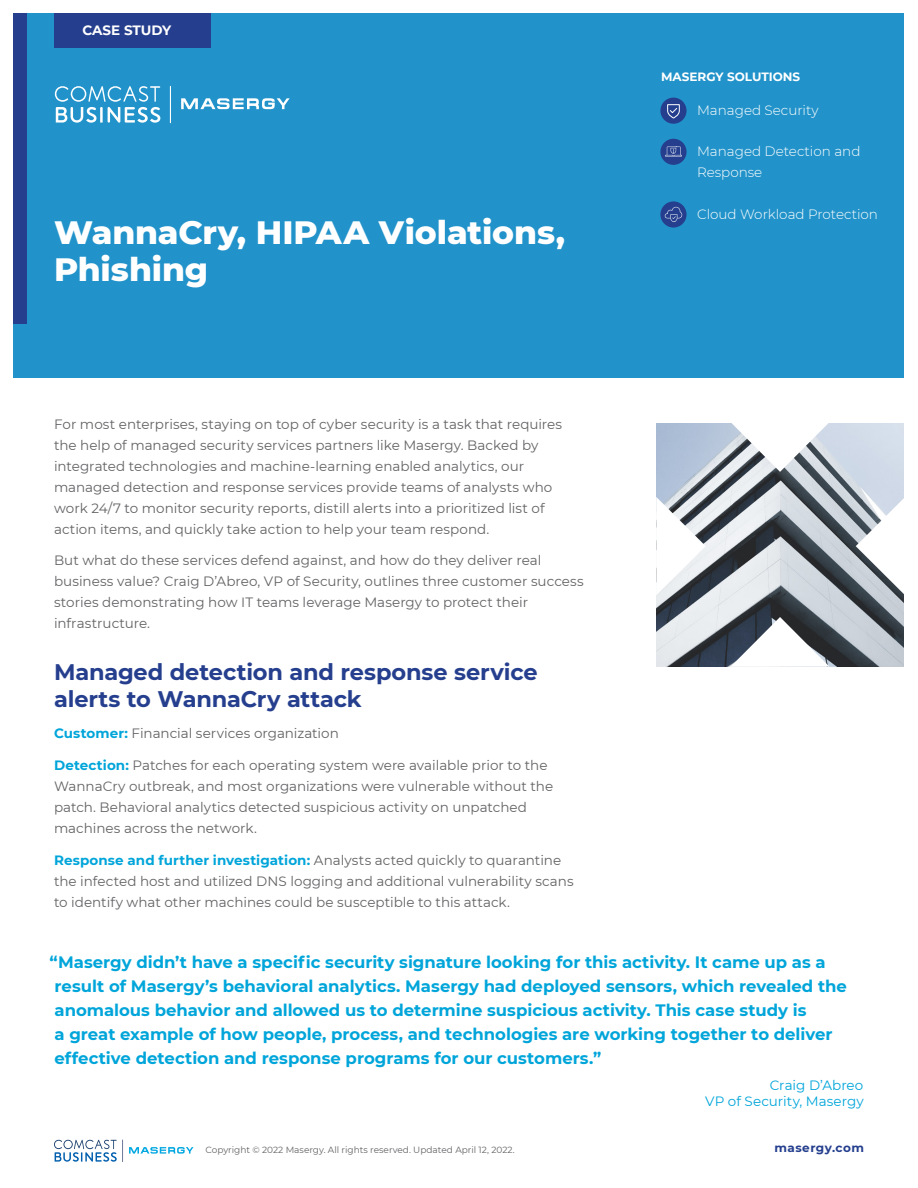
<style>
.page{position:relative;width:918px;height:1188px;background:#fff}
.page>*{position:absolute;margin:0;border:0;box-sizing:border-box;transform-origin:0 0}
.t1{font:800 33px/37.5px "Montserrat";letter-spacing:-.005em;color:#fff}
.Subhead_1{font:700 22.5px/27px "Montserrat";letter-spacing:-.005em;color:#253f8e}
.t2{font:700 16.5px/24px "Montserrat";color:#00a5da}
.Body_paragraph{font:13.5px/21px "Montserrat";color:#636366}
.t3{font:300 13.5px/21px "Montserrat";color:#fff}
.t4{font:13.5px/16.5px "Montserrat";color:#00a5da;text-align:right}
.t5{font:700 13.5px "Montserrat";letter-spacing:-.01em;color:#fff}
.t6{font:700 12px "Montserrat";color:#fff}
.t7{font:700 12px "Montserrat";letter-spacing:.04em;color:#253f8e}
.t8{font:9px "Montserrat";color:#636366}
.s1{font-weight:700;color:#00a5da}
</style>
<div class="page">
<svg style="left:54px;top:1139px;width:69px;height:23px"></svg>
<svg style="left:129px;top:1147px;width:65px;height:7px"></svg>
<img style="left:657px;top:423px;width:247px;height:244px">
<svg style="left:856px;top:497px;width:48px;height:98px"></svg>
<svg style="left:731px;top:423px;width:98px;height:49px"></svg>
<svg style="left:731px;top:617px;width:98px;height:50px"></svg>
<svg style="left:656px;top:497px;width:50px;height:98px"></svg>
<div style="left:14px;top:14px;width:890px;height:364px;background:#2293ca"></div>
<div style="left:54px;top:14px;width:157px;height:34px;background:#253f8e"></div>
<div style="left:14px;top:14px;width:13px;height:310px;background:#253f8e"></div>
<div style="left:660px;top:98px;width:27px;height:26px;background:#253f8e;border-radius:50%"></div>
<svg style="left:667px;top:104px;width:13px;height:15px"></svg>
<svg style="left:660px;top:201px;width:27px;height:27px"></svg>
<svg style="left:665px;top:207px;width:17px;height:15px"></svg>
<div style="left:660px;top:139px;width:27px;height:26px;background:#253f8e;border-radius:50%"></div>
<svg style="left:665px;top:147px;width:17px;height:10px"></svg>
<svg style="left:54px;top:86px;width:106px;height:37px"></svg>
<hr style="left:170px;top:86px;width:1px;height:37px;background:#fff">
<svg style="left:181px;top:98px;width:109px;height:11px"></svg>
<p class="t5" style="left:82px;top:20px;width:90px">CASE STUDY</p>
<p class="t1" style="left:54px;top:211px;width:513px">WannaCry, HIPAA Violations,<br>Phishing</p>
<p class="Body_paragraph" style="left:54px;top:413px;width:510px">For most enterprises, staying on top of cyber security is a task that requires the help of managed security services partners like Masergy. Backed by integrated technologies and machine-learning enabled analytics, our managed detection and response services provide teams of analysts who work 24/7 to monitor security reports, distill alerts into a prioritized list of action items, and quickly take action to help your team respond.</p>
<p class="Body_paragraph" style="left:54px;top:550px;width:531px">But what do these services defend against, and how do they deliver real business value? Craig D’Abreo, VP of Security, outlines three customer success stories demonstrating how IT teams leverage Masergy to protect their infrastructure.</p>
<p class="Subhead_1" style="left:54px;top:657px;width:485px">Managed detection and response service alerts to WannaCry attack</p>
<p class="Body_paragraph" style="left:54px;top:723px;width:286px"><span class="s1">Customer:</span> Financial services organization</p>
<p class="Body_paragraph" style="left:54px;top:754px;width:501px"><span class="s1">Detection:</span> Patches for each operating system were available prior to the WannaCry outbreak, and most organizations were vulnerable without the patch. Behavioral analytics detected suspicious activity on unpatched machines across the network.</p>
<p class="Body_paragraph" style="left:54px;top:849px;width:521px"><span class="s1">Response and further investigation:</span> Analysts acted quickly to quarantine the infected host and utilized DNS logging and additional vulnerability scans to identify what other machines could be susceptible to this attack.</p>
<p class="t6" style="left:661px;top:68px;width:141px">MASERGY SOLUTIONS</p>
<p class="t3" style="left:697px;top:99px;width:123px">Managed Security</p>
<p class="t3" style="left:697px;top:141px;width:165px">Managed Detection and<br>Response</p>
<p class="t3" style="left:697px;top:203px;width:182px">Cloud Workload Protection</p>
<p class="t2" style="left:50px;top:949px;width:799px">“Masergy didn’t have a specific security signature looking for this activity. It came up as a result of Masergy’s behavioral analytics. Masergy had deployed sensors, which revealed the anomalous behavior and allowed us to determine suspicious activity. This case study is<br>a great example of how people, process, and technologies are working together to deliver effective detection and response programs for our customers.”</p>
<p class="t4" style="left:705px;top:1076px;width:160px">Craig D’Abreo<br>VP of Security, Masergy</p>
<p class="t8" style="left:206px;top:1144px;width:311px">Copyright © 2022 Masergy. All rights reserved. Updated April 12, 2022.</p>
<p class="t7" style="left:774px;top:1139px;width:91px">masergy.com</p>
</div>
